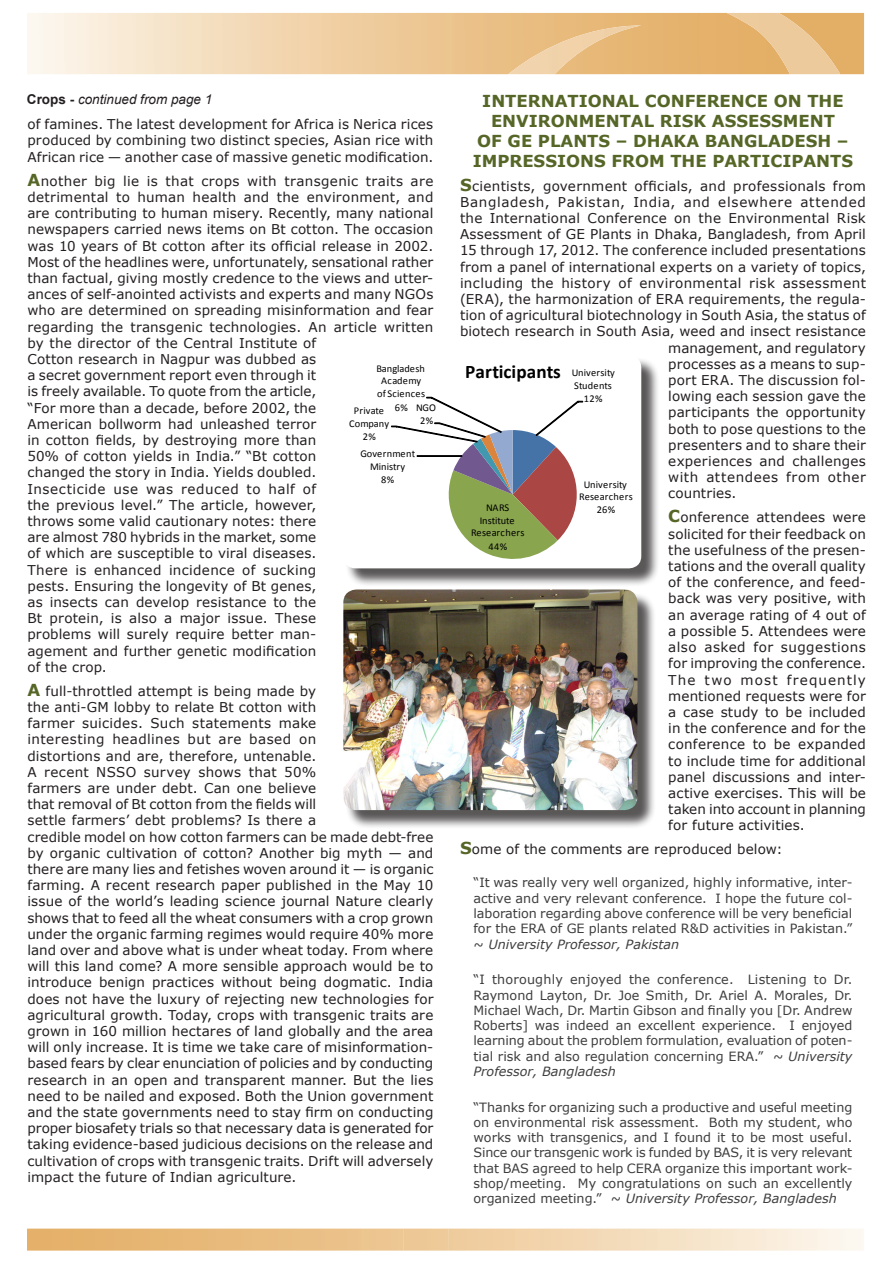
<style>
.page{position:relative;width:893px;height:1263px;background:#fff}
.page>*{position:absolute;margin:0;border:0;box-sizing:border-box;transform-origin:0 0}
.t1{font:700 19.2px "Calibri";letter-spacing:.005em;color:#000}
.t2{font:700 16.5px/19.8px "Verdana";color:#566627}
.t3{font:13.5px/16.2px "Verdana";letter-spacing:.01em;color:#231f20;text-align:justify}
.t4{font:13.5px "Verdana";letter-spacing:.03em;color:#231f20}
.t5{font:13.5px "Verdana";letter-spacing:.05em;color:#231f20}
.t6{font:italic 13.5px "Arial";color:#231f20}
.t7{font:13.5px "Verdana";letter-spacing:.04em;color:#231f20}
.t8{font:12.75px/15.3px "Verdana";color:#3e3e3f;text-align:justify}
.t9{font:10.35px/12.8px "Calibri";letter-spacing:.01em;color:#000;text-align:center}
.s1{font-weight:700;font-style:normal}
.s2{font-weight:700;font-size:16.5px;color:#566627}
.s3{font-style:italic}
</style>
<div class="page">
<svg style="left:27px;top:13px;width:837px;height:61px;background:#efd0a5"></svg>
<svg style="left:508px;top:25px;width:133px;height:49px;background:#eac087"></svg>
<svg style="left:727px;top:13px;width:113px;height:61px;background:#e7ba7d"></svg>
<svg style="left:27px;top:1228px;width:837px;height:22px;background:#efcfa3"></svg>
<div style="left:346px;top:592px;width:310px;height:237px;background:#231f20;opacity:.75"></div>
<img style="left:343px;top:589px;width:294px;height:221px">
<div style="left:346px;top:357px;width:314px;height:230px;background:#231f20;opacity:.75"></div>
<svg style="left:346px;top:357px;width:295px;height:211px"></svg>
<p class="t6" style="left:27px;top:91px;width:187px"><span class="s1">Crops -</span> continued from page 1</p>
<p class="t2" style="left:482px;top:91px;width:47px">INTERN</p>
<p class="t2" style="left:555px;top:91px;width:104px">ATIONAL CON</p>
<p class="t2" style="left:685px;top:91px;width:24px">FERENCE</p>
<p class="t2" style="left:774px;top:91px;width:14px">ON</p>
<p class="t2" style="left:807px;top:91px;width:35px">THE</p>
<p class="t2" style="left:491px;top:111px;width:61px">ENVIRON</p>
<p class="t2" style="left:579px;top:111px;width:159px">MENTAL RISK ASSESS</p>
<p class="t2" style="left:473px;top:111px;width:377px;text-indent:310px">MENT<br>OF GE PLANTS – DHAKA BANG LADESH –<br>IMPRESS</p>
<p class="t3" style="left:27px;top:116px;width:407px">of famines. The latest development for Africa is Nerica rices produced by combining two distinct species, Asian rice with African rice — another case of massive genetic modification.</p>
<p class="t3" style="left:27px;top:173px;width:407px;text-align:left"><span class="s2">A</span>nother big lie is that crops with transgenic traits are detrimental to human health and the environment, and are contributing to human misery. Recently, many national newspapers carried news items on Bt cotton. The occasion was 10 years of Bt cotton after its official release in 2002.<br>Most of the headlines were, unfortunately, sensational rather than factual, giving mostly credence to the views and utter&shy;ances of self-anointed activists and experts and many NGOs who are determined on spreading misinformation and fear regarding the transgenic technologies. An article written by the director of the Central Institute of<br>Cotton research in Nagpur was dubbed as<br>a secret government report even through it<br>is freely available. To quote from the article,<br>“For more than a decade, before 2002, the<br>American bollworm had unleashed terror<br>in cotton fields, by destroying more than<br>50% of cotton yields in India.” “Bt cotton<br>changed the story in India. Yields doubled.<br>Insecticide use was reduced to half of<br>the previous level.” The article, however,<br>throws some valid cautionary notes: there<br>are almost 780 hybrids in the market, some<br>of which are susceptible to viral diseases.<br>There is enhanced incidence of sucking<br>pests. Ensuring the longevity of Bt genes,<br>as insects can develop resistance to the<br>Bt protein, is also a major issue. These<br>problems will surely require better man-<br>agement and further genetic modification<br>of the crop.</p>
<p class="t3" style="left:27px;top:683px;width:407px;text-align:left"><span class="s2">A</span> full-throttled attempt is being made by<br>the anti-GM lobby to relate Bt cotton with<br>farmer suicides. Such statements make<br>interesting headlines but are based on<br>distortions and are, therefore, untenable.<br>A recent NSSO survey shows that 50%<br>farmers are under debt. Can one believe<br>that removal of Bt cotton from the fields will<br>settle farmers’ debt problems? Is there a<br>credible model on how cotton farmers can be made debt-free by organic cultivation of cotton? Another big myth — and there are many lies and fetishes woven around it — is organic farming. A recent research paper published in the May 10 issue of the world’s leading science journal Nature clearly shows that to feed all the wheat consumers with a crop grown under the organic farming regimes would require 40% more land over and above what is under wheat today. From where will this land come? A more sensible approach would be to introduce benign practices without being dogmatic. India does not have the luxury of rejecting new technologies for agricultural growth. Today, crops with transgenic traits are grown in 160 million hectares of land globally and the area will only increase. It is time we take care of misinformation&shy;based fears by clear enunciation of policies and by conducting research in an open and transparent manner. But the lies need to be nailed and exposed. Both the Union government and the state governments need to stay firm on conducting proper biosafety trials so that necessary data is generated for taking evidence-based judicious decisions on the release and cultivation of crops with transgenic traits. Drift will adversely impact the future of Indian agriculture.</p>
<p class="t2" style="left:557px;top:150px;width:23px">IONS</p>
<p class="t2" style="left:611px;top:150px;width:242px">FRO M THE PARTICIPANTS</p>
<p class="t3" style="left:460px;top:177px;width:407px"><span class="s2">S</span>cientists, government officials, and professionals from</p>
<p class="t5" style="left:460px;top:193px;width:407px">Bangladesh, Pakistan, India, and elsewhere attended</p>
<p class="t3" style="left:460px;top:210px;width:407px">the International Conference on the Environmental Risk</p>
<p class="t3" style="left:460px;top:226px;width:407px">Assessment of GE Plants in Dhaka, Bangladesh, from April</p>
<p class="t3" style="left:460px;top:242px;width:407px">15 through 17, 2012. The conference included presentations</p>
<p class="t3" style="left:460px;top:258px;width:407px">from a panel of international experts on a variety of topics,</p>
<p class="t4" style="left:460px;top:274px;width:407px">including the history of environmental risk assessment</p>
<p class="t3" style="left:460px;top:291px;width:407px">(ERA), the harmonization of ERA requirements, the regula-</p>
<p class="t3" style="left:460px;top:307px;width:407px">tion of agricultural biotechnology in South Asia, the status of</p>
<p class="t3" style="left:460px;top:323px;width:407px">biotech research in South Asia, weed and insect resistance</p>
<p class="t3" style="left:668px;top:339px;width:199px">management, and regulatory</p>
<p class="t3" style="left:668px;top:356px;width:199px">processes as a means to sup-</p>
<p class="t3" style="left:668px;top:372px;width:199px">port ERA. The discussion fol-</p>
<p class="t3" style="left:668px;top:388px;width:199px">lowing each session gave the</p>
<p class="t3" style="left:668px;top:404px;width:199px">participants the opportunity</p>
<p class="t3" style="left:668px;top:420px;width:199px">both to pose questions to the</p>
<p class="t3" style="left:668px;top:437px;width:199px">presenters and to share their</p>
<p class="t3" style="left:668px;top:453px;width:199px">experiences and challenges</p>
<p class="t7" style="left:668px;top:468px;width:199px">with attendees from other</p>
<p class="t3" style="left:668px;top:485px;width:70px">countries.</p>
<p class="t3" style="left:668px;top:509px;width:199px"><span class="s2">C</span>onference attendees were solicited for their feedback on the usefulness of the presen&shy;tations and the overall quality of the conference, and feed&shy;back was very positive, with an average rating of 4 out of a possible 5. Attendees were also asked for suggestions for improving the conference.<br>The two most frequently mentioned requests were for a case study to be included in the conference and for the conference to be expanded to include time for additional panel discussions and inter&shy;active exercises. This will be taken into account in planning for future activities.</p>
<p class="t3" style="left:460px;top:841px;width:324px"><span class="s2">S</span>ome of the comments are reproduced below:</p>
<p class="t8" style="left:473px;top:875px;width:380px">“It was really very well organized, highly informative, inter&shy;active and very relevant conference. I hope the future col&shy;laboration regarding above conference will be very beneficial for the ERA of GE plants related R&amp;D activities in Pakistan.” ~ <span class="s3">University Professor, Pakistan</span></p>
<p class="t8" style="left:473px;top:972px;width:380px">“I thoroughly enjoyed the conference. Listening to Dr.<br>Raymond Layton, Dr. Joe Smith, Dr. Ariel A. Morales, Dr.<br>Michael Wach, Dr. Martin Gibson and finally you [Dr. Andrew Roberts] was indeed an excellent experience. I enjoyed learning about the problem formulation, evaluation of poten&shy;tial risk and also regulation concerning ERA.” ~ <span class="s3">University Professor, Bangladesh</span></p>
<p class="t8" style="left:473px;top:1099px;width:380px">“Thanks for organizing such a productive and useful meeting on environmental risk assessment. Both my student, who works with transgenics, and I found it to be most useful.<br>Since our transgenic work is funded by BAS, it is very relevant that BAS agreed to help CERA organize this important work&shy;shop/meeting. My congratulations on such an excellently organized meeting.” ~ <span class="s3">University Professor, Bangladesh</span></p>
<p class="t9" style="left:376px;top:362px;width:50px">Bangladesh<br>Academy of Sciences<br>6%</p>
<h1 class="t1" style="left:465px;top:359px;width:97px">Participants</h1>
<p class="t9" style="left:572px;top:367px;width:45px">University<br>Students<br>12%</p>
<p class="t9" style="left:349px;top:404px;width:41px">Private<br>Company<br>2%</p>
<p class="t9" style="left:416px;top:401px;width:21px">NGO<br>2%</p>
<p class="t9" style="left:360px;top:447px;width:56px">Government<br>Ministry<br>8%</p>
<p class="t9" style="left:579px;top:478px;width:55px">University<br>Researchers</p>
<p class="t9" style="left:486px;top:501px;width:25px">NARS</p>
<p class="t9" style="left:597px;top:503px;width:20px">26%</p>
<p class="t9" style="left:471px;top:514px;width:55px;line-height:13.2px">Institute<br>Researchers<br>44%</p>
</div>
